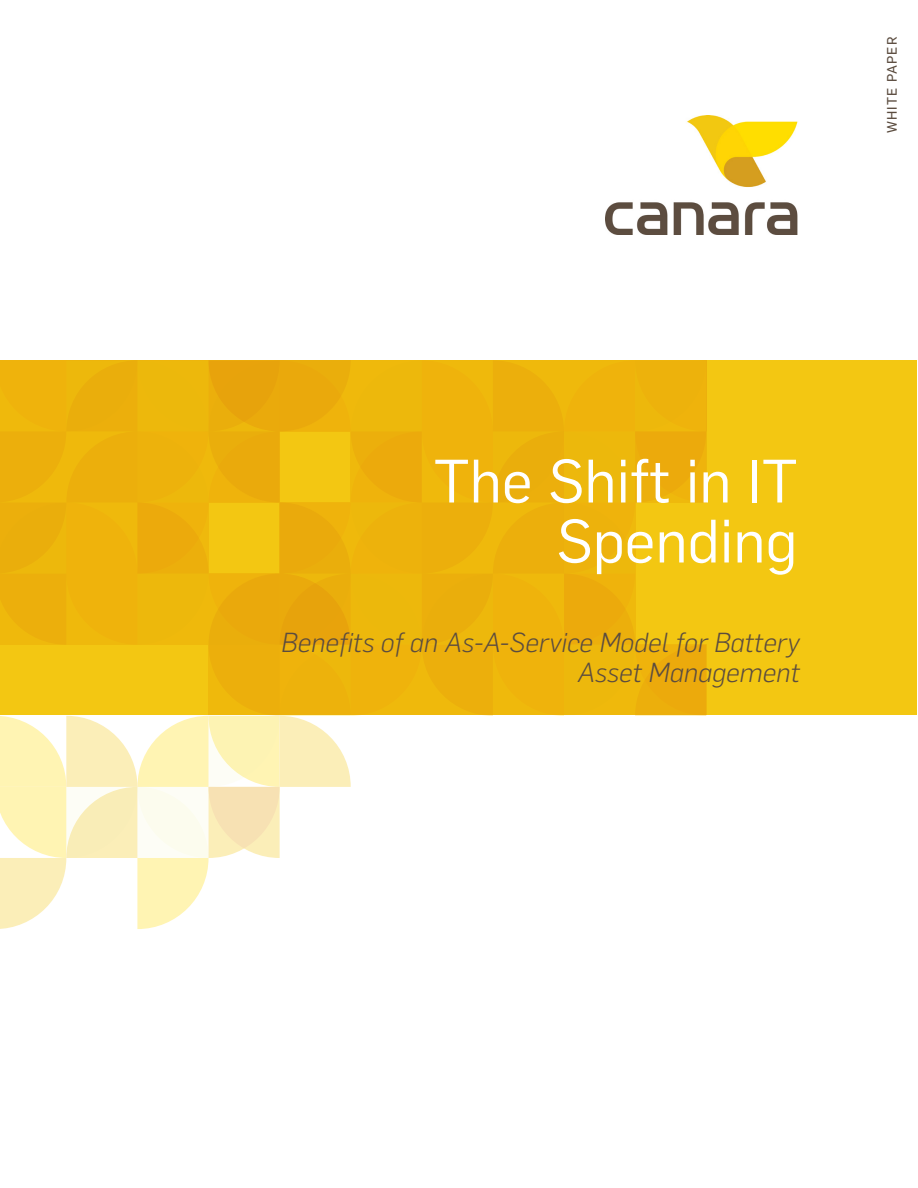
<style>
.page{position:relative;width:918px;height:1188px;background:#fff}
.page>*{position:absolute;margin:0;border:0;box-sizing:border-box;transform-origin:0 0}
.t1{font:60px/60px "Flama";color:#fff;text-align:right}
.t2{font:italic 300 27px/30px "Flama";color:#5b4c3f;text-align:right}
.t3{font:13.5px "Flama Basic";letter-spacing:.08em;color:#5b4c3f}
</style>
<div class="page">
<img style="left:605px;top:115px;width:193px;height:119px">
<div style="left:1px;top:361px;width:916px;height:354px;background:#f3c712"></div>
<svg style="left:1px;top:361px;width:706px;height:568px"></svg>
<p class="t3" style="left:883px;top:133px;width:98px;rotate:-90deg">WHITE PAPER</p>
<h1 class="t1" style="left:434px;top:447px;width:365px">The Shift in IT<br>Spending</h1>
<p class="t2" style="left:281px;top:626px;width:520px">Benefits of an As-A-Service Model for Battery<br>Asset Management</p>
</div>
